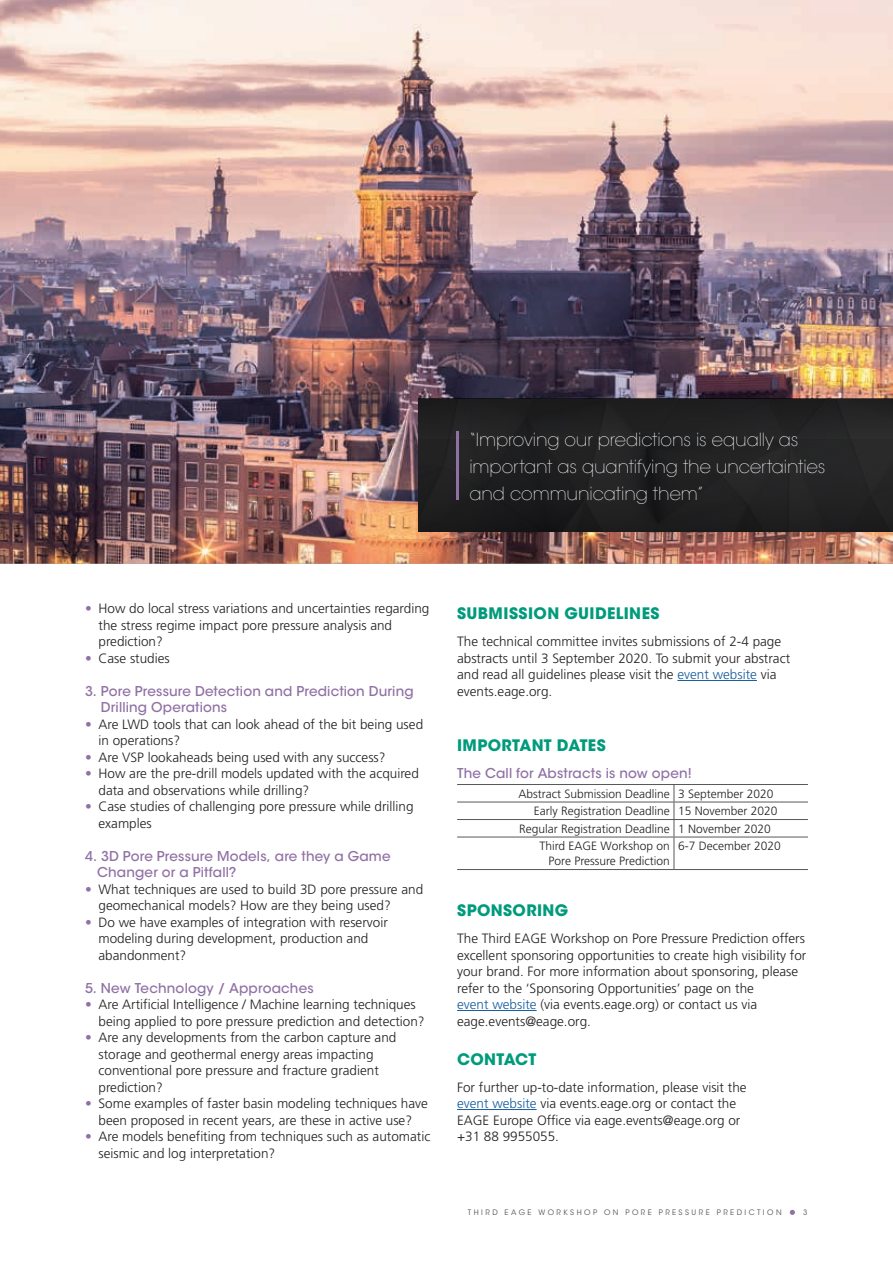
<style>
.page{position:relative;width:893px;height:1263px;background:#fff}
.page>*{position:absolute;margin:0;border:0;box-sizing:border-box;transform-origin:0 0}
._00-BODY_text{font:200 18px/27px "ITC Avant Garde Std";letter-spacing:-.005em;color:#fff}
._01-HEADER_1{font:700 15.75px "ITC Avant Garde Std";letter-spacing:.025em;color:#009b7c}
._00-BODY_text-2{font:300 13.5px/16.5px "Frutiger LT Std";color:#231f20}
._02-HEADER_2{font:500 13.5px/16.5px "ITC Avant Garde Std";letter-spacing:.01em;color:#9071a5}
.TABLE_BODY_RIGHT{font:300 12px/15px "Frutiger LT Std";color:#231f20;text-align:right}
.t1{font:7.5px "ITC Avant Garde Std";letter-spacing:.33em;color:#57585a}
.s1{color:#9071a5}
.s2{color:#175d9e}
</style>
<div class="page">
<svg style="left:790px;top:1210px;width:5px;height:5px"></svg>
<hr style="left:677px;top:680px;width:80px;height:1px;background:#175d9e">
<hr style="left:457px;top:1010px;width:80px;height:1px;background:#175d9e">
<hr style="left:457px;top:1109px;width:80px;height:1px;background:#175d9e">
<hr style="left:457px;top:784px;width:217px;height:1px;background:#57585a">
<hr style="left:674px;top:784px;width:134px;height:1px;background:#57585a">
<hr style="left:457px;top:802px;width:217px;height:1px;background:#57585a">
<hr style="left:674px;top:802px;width:134px;height:1px;background:#57585a">
<hr style="left:457px;top:819px;width:217px;height:1px;background:#57585a">
<hr style="left:674px;top:819px;width:134px;height:1px;background:#57585a">
<svg style="left:674px;top:785px;width:1px;height:52px"></svg>
<hr style="left:457px;top:837px;width:217px;height:1px;background:#57585a">
<hr style="left:674px;top:837px;width:134px;height:1px;background:#57585a">
<hr style="left:674px;top:837px;width:1px;height:32px;background:#57585a">
<hr style="left:457px;top:869px;width:217px;height:1px;background:#57585a">
<hr style="left:674px;top:869px;width:134px;height:1px;background:#57585a">
<img style="left:0;top:0;width:893px;height:564px">
<div style="left:419px;top:399px;width:474px;height:133px;background:#231f20"></div>
<hr style="left:456px;top:431px;width:2px;height:68px;background:#9071a5">
<p class="_00-BODY_text" style="left:469px;top:426px;width:357px">“Improving our predictions is equally as important as quantifying the uncertainties and communicating them”</p>
<p class="_00-BODY_text-2" style="left:99px;top:600px;width:332px;text-indent:-14px"><span class="s1">•</span> How do local stress variations and uncertainties regarding the stress regime impact pore pressure analysis and prediction?</p>
<p class="_00-BODY_text-2" style="left:85px;top:650px;width:86px"><span class="s1">•</span> Case studies</p>
<p class="_02-HEADER_2" style="left:101px;top:682px;width:314px;text-indent:-16px">3. Pore Pressure Detection and Prediction During<br>Drilling Operations</p>
<p class="_00-BODY_text-2" style="left:99px;top:716px;width:326px;text-indent:-14px"><span class="s1">•</span> Are LWD tools that can look ahead of the bit being used in operations?</p>
<p class="_00-BODY_text-2" style="left:85px;top:749px;width:302px"><span class="s1">•</span> Are VSP lookaheads being used with any success?</p>
<p class="_00-BODY_text-2" style="left:99px;top:765px;width:322px;text-indent:-14px"><span class="s1">•</span> How are the pre-drill models updated with the acquired data and observations while drilling?</p>
<p class="_00-BODY_text-2" style="left:99px;top:798px;width:317px;text-indent:-14px"><span class="s1">•</span> Case studies of challenging pore pressure while drilling examples</p>
<p class="_02-HEADER_2" style="left:97px;top:847px;width:295px;text-indent:-12px">4. 3D Pore Pressure Models, are they a Game<br>Changer or a Pitfall?</p>
<p class="_00-BODY_text-2" style="left:99px;top:881px;width:326px;text-indent:-14px"><span class="s1">•</span> What techniques are used to build 3D pore pressure and geomechanical models? How are they being used?</p>
<p class="_00-BODY_text-2" style="left:99px;top:914px;width:291px;text-indent:-14px"><span class="s1">•</span> Do we have examples of integration with reservoir modeling during development, production and abandonment?</p>
<p class="_02-HEADER_2" style="left:85px;top:979px;width:230px">5. New Technology / Approaches</p>
<p class="_00-BODY_text-2" style="left:99px;top:996px;width:328px;text-indent:-14px"><span class="s1">•</span> Are Artificial Intelligence / Machine learning techniques being applied to pore pressure prediction and detection?</p>
<p class="_00-BODY_text-2" style="left:99px;top:1029px;width:299px;text-indent:-14px"><span class="s1">•</span> Are any developments from the carbon capture and storage and geothermal energy areas impacting conventional pore pressure and fracture gradient prediction?</p>
<p class="_00-BODY_text-2" style="left:85px;top:1095px;width:344px;text-align:center"><span class="s1">•</span> Some examples of faster basin modeling techniques have been proposed in recent years, are these in active use?</p>
<p class="_00-BODY_text-2" style="left:99px;top:1128px;width:333px;text-indent:-14px"><span class="s1">•</span> Are models benefiting from techniques such as automatic seismic and log interpretation?</p>
<p class="_01-HEADER_1" style="left:457px;top:603px;width:204px">SUBMISSION GUIDELINES</p>
<p class="_00-BODY_text-2" style="left:457px;top:633px;width:335px">The technical committee invites submissions of 2-4 page abstracts until 3 September 2020. To submit your abstract and read all guidelines please visit the <span class="s2">event website</span> via events.eage.org.</p>
<p class="_01-HEADER_1" style="left:457px;top:735px;width:150px">IMPORTANT DATES</p>
<p class="_02-HEADER_2" style="left:457px;top:765px;width:236px">The Call for Abstracts is now open!</p>
<p class="TABLE_BODY_RIGHT" style="left:518px;top:786px;width:153px">Abstract Submission Deadline</p>
<p class="TABLE_BODY_RIGHT" style="left:678px;top:786px;width:97px">3 September 2020</p>
<p class="TABLE_BODY_RIGHT" style="left:534px;top:804px;width:138px">Early Registration Deadline</p>
<p class="TABLE_BODY_RIGHT" style="left:678px;top:804px;width:101px">15 November 2020</p>
<p class="TABLE_BODY_RIGHT" style="left:519px;top:821px;width:152px">Regular Registration Deadline</p>
<p class="TABLE_BODY_RIGHT" style="left:678px;top:821px;width:94px">1 November 2020</p>
<p class="TABLE_BODY_RIGHT" style="left:539px;top:839px;width:132px">Third EAGE Workshop on<br>Pore Pressure Prediction</p>
<p class="TABLE_BODY_RIGHT" style="left:678px;top:839px;width:104px">6-7 December 2020</p>
<p class="_01-HEADER_1" style="left:457px;top:900px;width:113px">SPONSORING</p>
<p class="_00-BODY_text-2" style="left:457px;top:930px;width:351px">The Third EAGE Workshop on Pore Pressure Prediction offers excellent sponsoring opportunities to create high visibility for your brand. For more information about sponsoring, please refer to the ‘Sponsoring Opportunities’ page on the<br><span class="s2">event website</span> (via events.eage.org) or contact us via eage.events@eage.org.</p>
<p class="_01-HEADER_1" style="left:457px;top:1049px;width:81px">CONTACT</p>
<p class="_00-BODY_text-2" style="left:457px;top:1079px;width:291px">For further up-to-date information, please visit the <span class="s2">event website</span> via events.eage.org or contact the EAGE Europe Office via eage.events@eage.org or +31 88 9955055.</p>
<p class="t1" style="left:468px;top:1208px;width:315px">THIRD EAGE WORKSHOP ON PORE PRESSURE PREDICTION</p>
<p class="t1" style="left:803px;top:1208px;width:6px">3</p>
</div>
